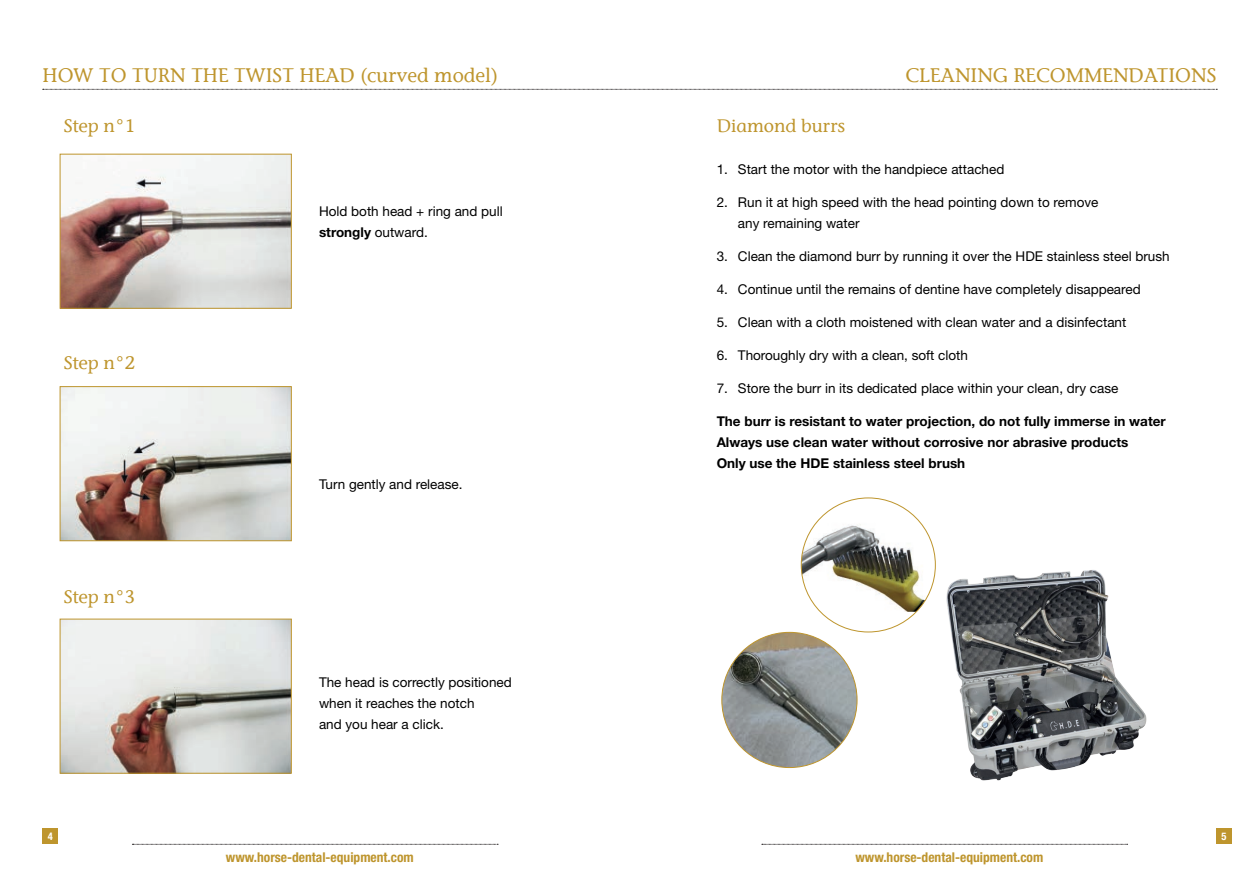
<style>
.page{position:relative;width:1259px;height:893px;background:#fff}
.page>*{position:absolute;margin:0;border:0;box-sizing:border-box;transform-origin:0 0}
.t1{font:19.5px "Stone Informal LT";color:#be952d}
.t2{font:500 18px "Stone Inf ITC";color:#be952d}
.t3{font:13.5px/21px "Helvetica Neue LT Std";color:#000}
.t4{font:700 13.5px/21px "Helvetica Neue LT Std";color:#000}
.t5{font:700 condensed 13.5px "Helvetica Neue LT Std";color:#be952d}
.t6{font:700 condensed 10.5px "Helvetica Neue LT Std";color:#fff}
.s1{font-weight:700}
</style>
<div class="page">
<svg style="left:132px;top:844px;width:366px;height:1px"></svg>
<svg style="left:762px;top:844px;width:365px;height:1px"></svg>
<svg style="left:43px;top:89px;width:1174px;height:1px"></svg>
<div style="left:43px;top:829px;width:15px;height:15px;background:#be952d"></div>
<img style="left:62px;top:156px;width:228px;height:151px">
<div style="left:60px;top:154px;width:232px;height:155px;border:1px solid #be952d"></div>
<img style="left:62px;top:388px;width:228px;height:151px">
<div style="left:60px;top:386px;width:232px;height:155px;border:1px solid #be952d"></div>
<img style="left:62px;top:621px;width:228px;height:151px">
<div style="left:60px;top:619px;width:232px;height:155px;border:1px solid #be952d"></div>
<div style="left:1216px;top:829px;width:15px;height:15px;background:#be952d"></div>
<img style="left:801px;top:514px;width:134px;height:98px">
<img style="left:722px;top:632px;width:135px;height:135px;border-radius:68px">
<img style="left:919px;top:557px;width:228px;height:224px">
<h1 class="t1" style="left:43px;top:64px;width:457px">HOW TO TURN THE TWIST HEAD (curved model)</h1>
<h2 class="t2" style="left:64px;top:115px;width:73px">Step n°1</h2>
<h2 class="t2" style="left:64px;top:352px;width:73px">Step n°2</h2>
<h2 class="t2" style="left:64px;top:586px;width:73px">Step n°3</h2>
<p class="t6" style="left:48px;top:830px;width:7px">4</p>
<p class="t3" style="left:319px;top:201px;width:185px">Hold both head + ring and pull <span class="s1">strongly</span> outward.</p>
<p class="t3" style="left:319px;top:474px;width:145px">Turn gently and release.</p>
<p class="t3" style="left:319px;top:672px;width:194px">The head is correctly positioned when it reaches the notch<br>and you hear a click.</p>
<h1 class="t1" style="left:905px;top:64px;width:312px">CLEANING RECOMMENDATIONS</h1>
<h2 class="t2" style="left:716px;top:115px;width:130px">Diamond burrs</h2>
<p class="t3" style="left:716px;top:159px;width:289px">1. Start the motor with the handpiece attached</p>
<p class="t3" style="left:738px;top:192px;width:362px;text-indent:-21px">2. Run it at high speed with the head pointing down to remove any remaining water</p>
<p class="t3" style="left:716px;top:246px;width:454px">3. Clean the diamond burr by running it over the HDE stainless steel brush</p>
<p class="t3" style="left:716px;top:279px;width:425px">4. Continue until the remains of dentine have completely disappeared</p>
<p class="t3" style="left:716px;top:312px;width:411px">5. Clean with a cloth moistened with clean water and a disinfectant</p>
<p class="t3" style="left:716px;top:345px;width:253px">6. Thoroughly dry with a clean, soft cloth</p>
<p class="t3" style="left:716px;top:378px;width:403px">7. Store the burr in its dedicated place within your clean, dry case</p>
<p class="t4" style="left:716px;top:411px;width:450px">The burr is resistant to water projection, do not fully immerse in water<br>Always use clean water without corrosive nor abrasive products<br>Only use the HDE stainless steel brush</p>
<p class="t6" style="left:1221px;top:830px;width:7px">5</p>
<p class="t5" style="left:226px;top:849px;width:189px">www.horse-dental-equipment.com</p>
<p class="t5" style="left:855px;top:849px;width:189px">www.horse-dental-equipment.com</p>
</div>
